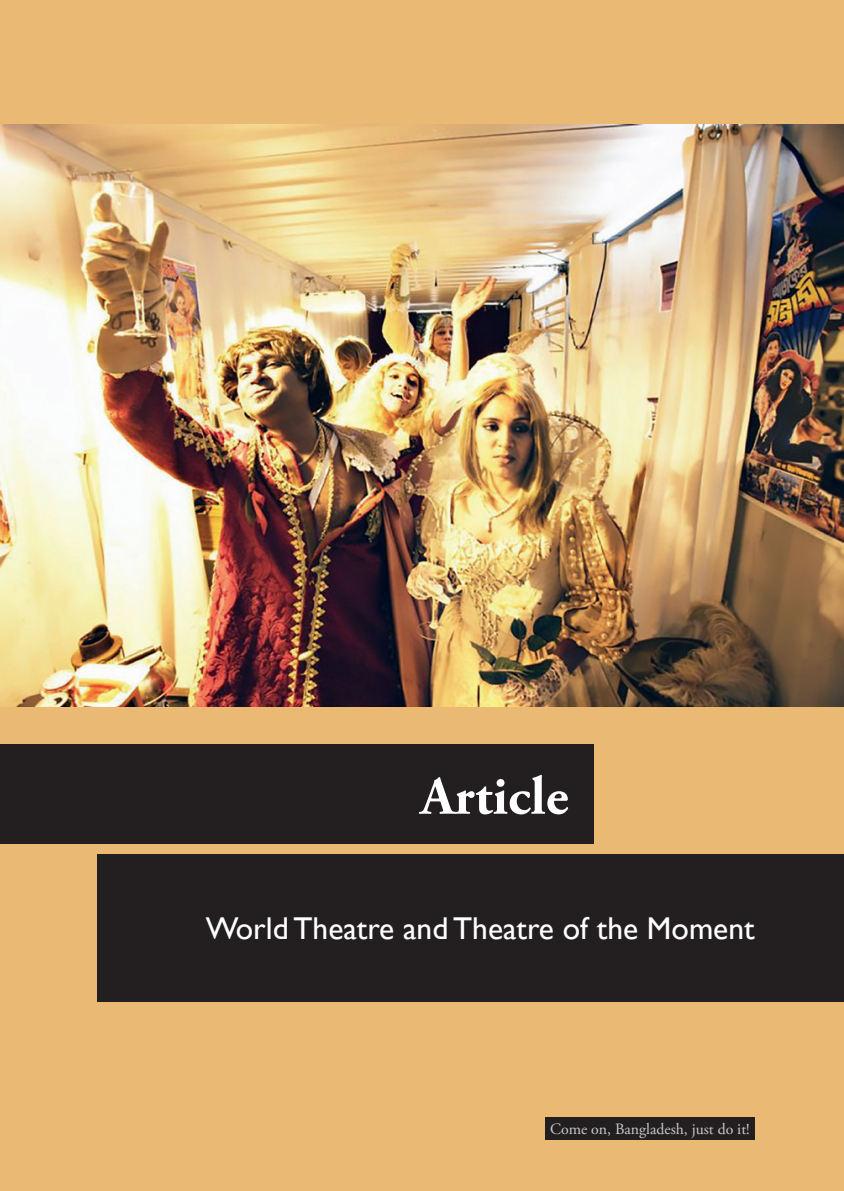
<style>
.page{position:relative;width:844px;height:1191px;background:#fff}
.page>*{position:absolute;margin:0;border:0;box-sizing:border-box;transform-origin:0 0}
.t1{font:700 54.25px "Adobe Garamond Pro";color:#fff}
.t2{font:31.5px "Gill Sans";color:#fff}
.t3{font:15.75px "Adobe Garamond Pro";color:#c9cacc}
</style>
<div class="page">
<div style="left:0;top:0;width:843px;height:1191px;background:#eab974"></div>
<img style="left:0;top:124px;width:843px;height:582px">
<div style="left:97px;top:854px;width:746px;height:147px;background:#231f20"></div>
<div style="left:0;top:744px;width:593px;height:99px;background:#231f20"></div>
<div style="left:545px;top:1117px;width:209px;height:23px;background:#231f20"></div>
<h1 class="t1" style="left:420px;top:765px;width:149px">Article</h1>
<p class="t2" style="left:206px;top:909px;width:550px">World Theatre and Theatre of the Moment</p>
<p class="t2" style="left:204px;top:918px;width:581px">in the Theater Gardens of Contemporary Art</p>
<p class="t3" style="left:550px;top:1119px;width:201px">Come on, Bangladesh, just do it!</p>
</div>
